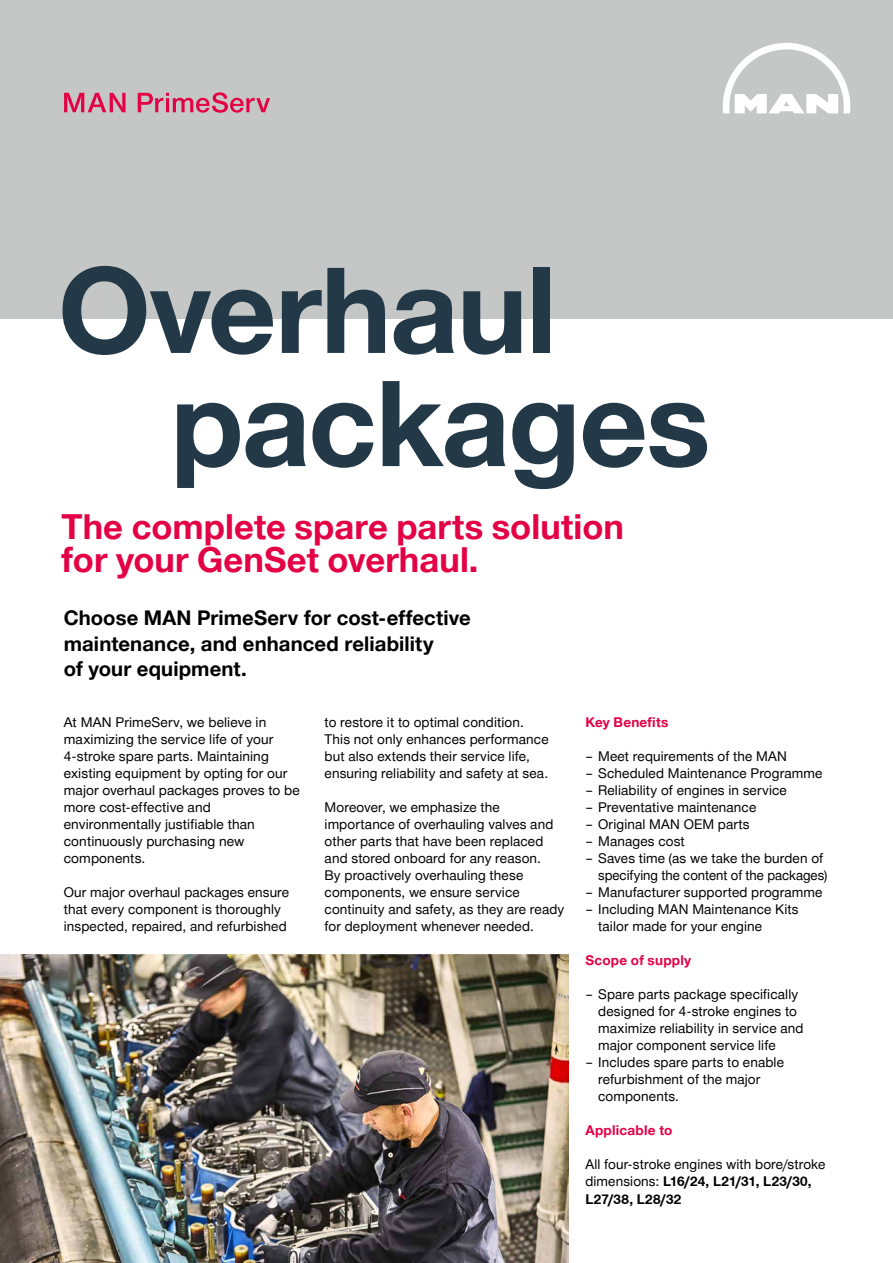
<style>
.page{position:relative;width:893px;height:1263px;background:#fff}
.page>*{position:absolute;margin:0;border:0;box-sizing:border-box;transform-origin:0 0}
.t1{font:700 119.1px/113.1px "Man Global";letter-spacing:-.01em;color:#243948}
.t2{font:700 34.5px/32.8px "Man Global";letter-spacing:.005em;color:#e40045}
.t3{font:700 20.25px/25.5px "Man Global";letter-spacing:.005em;color:#000}
.t4{font:13.5px/17px "Man Global";letter-spacing:.01em;color:#000}
.t5{font:700 13.5px "Man Global";letter-spacing:.02em;color:#e40045}
.s1{font-weight:700}
</style>
<div class="page">
<div style="left:0;top:0;width:893px;height:319px;background:#c5c6c6"></div>
<img style="left:0;top:955px;width:568px;height:308px">
<svg style="left:723px;top:43px;width:127px;height:70px"></svg>
<svg style="left:64px;top:93px;width:62px;height:19px"></svg>
<svg style="left:138px;top:92px;width:132px;height:21px"></svg>
<h1 class="t1" style="left:170px;top:255px;width:541px;text-indent:-112px">Overhaul packages</h1>
<h2 class="t2" style="left:62px;top:511px;width:564px">The complete spare parts solution for your GenSet overhaul.</h2>
<h3 class="t3" style="left:64px;top:605px;width:409px">Choose MAN PrimeServ for cost-effective maintenance, and enhanced reliability<br>of your equipment.</h3>
<p class="t4" style="left:64px;top:714px;width:238px">At MAN PrimeServ, we believe in maximizing the service life of your<br>4-stroke spare parts. Maintaining existing equipment by opting for our major overhaul packages proves to be more cost-effective and environmentally justifiable than continuously purchasing new components.</p>
<p class="t4" style="left:64px;top:884px;width:227px">Our major overhaul packages ensure that every component is thoroughly inspected, repaired, and refurbished</p>
<p class="t4" style="left:325px;top:714px;width:225px">to restore it to optimal condition.<br>This not only enhances performance but also extends their service life, ensuring reliability and safety at sea.</p>
<p class="t4" style="left:325px;top:799px;width:241px">Moreover, we emphasize the importance of overhauling valves and other parts that have been replaced and stored onboard for any reason.<br>By proactively overhauling these components, we ensure service continuity and safety, as they are ready for deployment whenever needed.</p>
<p class="t5" style="left:585px;top:715px;width:84px">Key Benefits</p>
<p class="t4" style="left:585px;top:748px;width:203px">– Meet requirements of the MAN</p>
<p class="t4" style="left:585px;top:765px;width:239px">– Scheduled Maintenance Programme</p>
<p class="t4" style="left:585px;top:782px;width:203px">– Reliability of engines in service</p>
<p class="t4" style="left:585px;top:799px;width:172px">– Preventative maintenance</p>
<p class="t4" style="left:585px;top:816px;width:166px">– Original MAN OEM parts</p>
<p class="t4" style="left:585px;top:833px;width:101px">– Manages cost</p>
<p class="t4" style="left:598px;top:850px;width:231px;text-indent:-13px">– Saves time (as we take the burden of specifying the content of the packages)</p>
<p class="t4" style="left:585px;top:884px;width:239px">– Manufacturer supported programme</p>
<p class="t4" style="left:598px;top:901px;width:202px;text-indent:-13px">– Including MAN Maintenance Kits tailor made for your engine</p>
<p class="t5" style="left:585px;top:953px;width:107px">Scope of supply</p>
<p class="t4" style="left:598px;top:986px;width:207px;text-indent:-13px">– Spare parts package specifically designed for 4-stroke engines to maximize reliability in service and major component service life</p>
<p class="t4" style="left:598px;top:1054px;width:187px;text-indent:-13px">– Includes spare parts to enable refurbishment of the major components.</p>
<p class="t5" style="left:585px;top:1123px;width:89px">Applicable to</p>
<p class="t4" style="left:585px;top:1156px;width:242px">All four-stroke engines with bore/stroke dimensions: <span class="s1">L16/24, L21/31, L23/30,<br>L27/38, L28/32</span></p>
</div>
